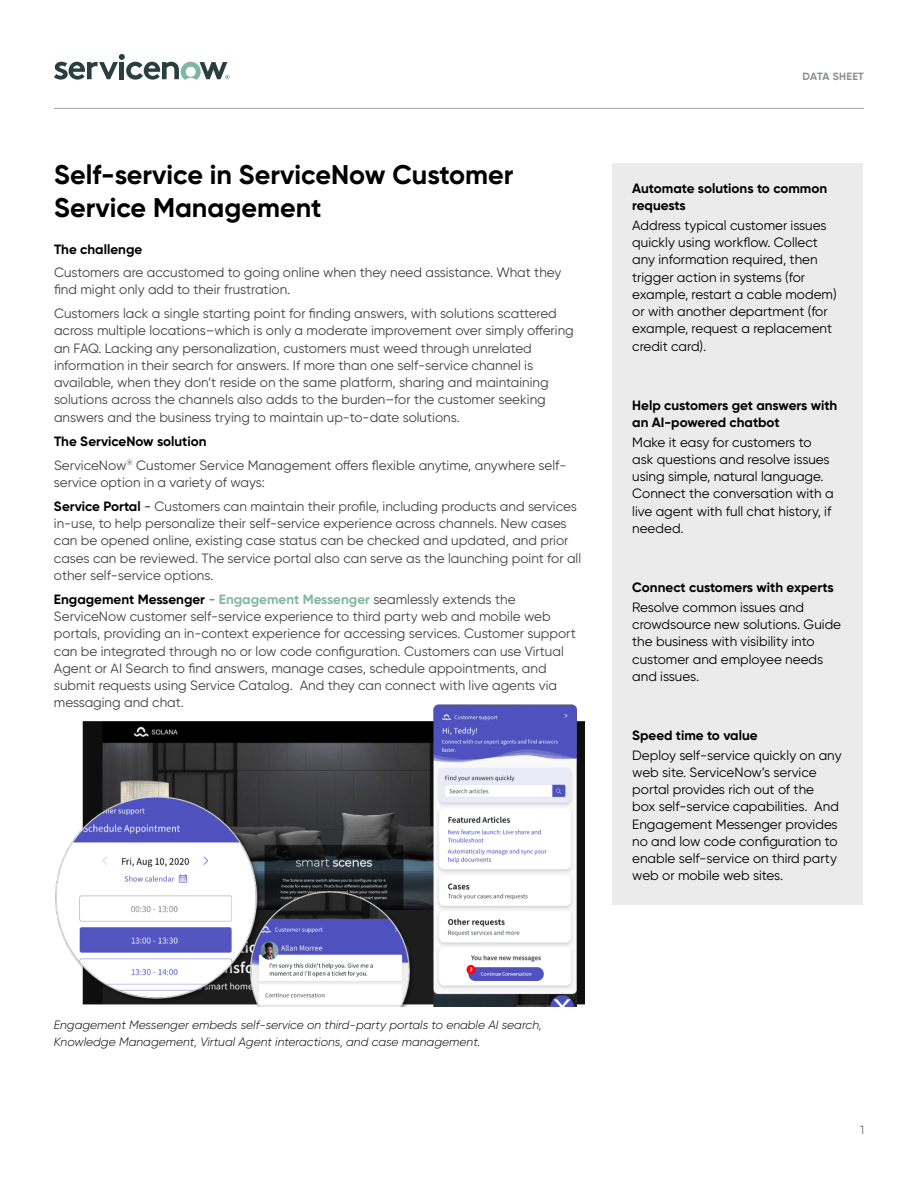
<style>
.page{position:relative;width:918px;height:1188px;background:#fff}
.page>*{position:absolute;margin:0;border:0;box-sizing:border-box;transform-origin:0 0}
.t1{font:700 27px/33px "Gilroy";color:#000}
.t2{font:13.5px/17.2px "Gilroy";color:#414042}
.t3{font:13.5px/17.2px "Gilroy";color:#000}
.t4{font:700 13.5px/17.2px "Gilroy";color:#000}
.t5{font:italic 300 12px/17.2px "Gilroy";color:#000}
.t6{font:300 12px "Gilroy";color:#414042}
.t7{font:700 10.5px "Gilroy";letter-spacing:.025em;color:#8a8e91}
.s1{font-weight:700;color:#000}
.s2{color:#000}
.s3{font-weight:700;color:#83b6a0}
</style>
<div class="page">
<svg style="left:54px;top:54px;width:175px;height:26px"></svg>
<hr style="left:54px;top:108px;width:810px;height:1px;background:#a1a2a5">
<div style="left:613px;top:163px;width:250px;height:741px;background:#ecebeb"></div>
<img style="left:55px;top:704px;width:530px;height:303px">
<h1 class="t1" style="left:54px;top:158px;width:461px">Self-service in ServiceNow Customer<br>Service Management</h1>
<p class="t4" style="left:54px;top:241px;width:90px">The challenge</p>
<p class="t2" style="left:54px;top:263px;width:509px">Customers are accustomed to going online when they need assistance. What they find might only add to their frustration.</p>
<p class="t2" style="left:54px;top:305px;width:521px">Customers lack a single starting point for finding answers, with solutions scattered across multiple locations–which is only a moderate improvement over simply offering an FAQ. Lacking any personalization, customers must weed through unrelated information in their search for answers. If more than one self-service channel is available, when they don’t reside on the same platform, sharing and maintaining solutions across the channels also adds to the burden–for the customer seeking answers and the business trying to maintain up-to-date solutions.</p>
<p class="t2" style="left:54px;top:429px;width:514px;line-height:24px"><span class="s1">The ServiceNow solution<br></span>ServiceNow<sup>®</sup> Customer Service Management offers flexible anytime, anywhere self-</p>
<p class="t2" style="left:54px;top:470px;width:524px;line-height:24px">service option in a variety of ways:<br><span class="s1">Service Portal</span> <span class="s2">-</span> Customers can maintain their profile, including products and services</p>
<p class="t2" style="left:54px;top:515px;width:529px">in-use, to help personalize their self-service experience across channels. New cases can be opened online, existing case status can be checked and updated, and prior cases can be reviewed. The service portal also can serve as the launching point for all other self-service options.</p>
<p class="t2" style="left:54px;top:590px;width:523px"><span class="s1">Engagement Messenger</span> - <span class="s3">Engagement Messenger</span> seamlessly extends the ServiceNow customer self-service experience to third party web and mobile web portals, providing an in-context experience for accessing services. Customer support can be integrated through no or low code configuration. Customers can use Virtual Agent or AI Search to find answers, manage cases, schedule appointments, and submit requests using Service Catalog. And they can connect with live agents via messaging and chat.</p>
<p class="t7" style="left:803px;top:70px;width:63px">DATA SHEET</p>
<p class="t4" style="left:632px;top:179px;width:197px">Automate solutions to common requests</p>
<p class="t3" style="left:632px;top:216px;width:206px">Address typical customer issues quickly using workflow. Collect any information required, then trigger action in systems (for example, restart a cable modem) or with another department (for example, request a replacement credit card).</p>
<p class="t4" style="left:632px;top:396px;width:207px">Help customers get answers with an AI-powered chatbot</p>
<p class="t3" style="left:632px;top:433px;width:203px">Make it easy for customers to ask questions and resolve issues using simple, natural language.<br>Connect the conversation with a live agent with full chat history, if needed.</p>
<p class="t4" style="left:632px;top:578px;width:203px">Connect customers with experts</p>
<p class="t3" style="left:632px;top:598px;width:210px">Resolve common issues and crowdsource new solutions. Guide the business with visibility into customer and employee needs and issues.</p>
<p class="t4" style="left:632px;top:726px;width:127px">Speed time to value</p>
<p class="t3" style="left:632px;top:746px;width:211px">Deploy self-service quickly on any web site. ServiceNow’s service portal provides rich out of the<br>box self-service capabilities. And<br>Engagement Messenger provides no and low code configuration to enable self-service on third party web or mobile web sites.</p>
<p class="t5" style="left:54px;top:1016px;width:490px">Engagement Messenger embeds self-service on third-party portals to enable AI search,<br>Knowledge Management, Virtual Agent interactions, and case management.</p>
<p class="t6" style="left:860px;top:1122px;width:5px">1</p>
</div>
